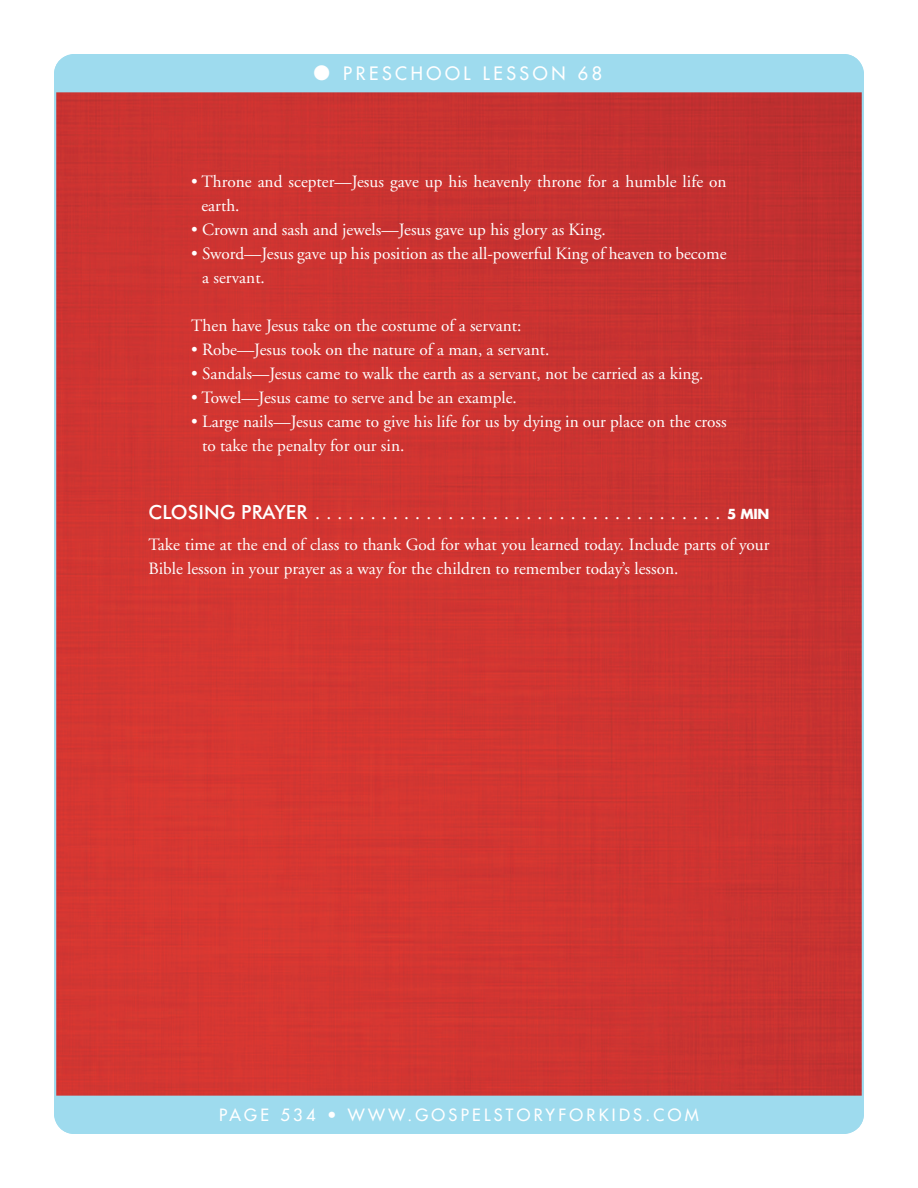
<style>
.page{position:relative;width:918px;height:1188px;background:#fff}
.page>*{position:absolute;margin:0;border:0;box-sizing:border-box;transform-origin:0 0}
.SUB_1{font:19.5px "Adobe Garamond";color:#fff}
.t1{font:18px "Futura";letter-spacing:.2em;color:#fff}
.TXT_Indent{font:17.25px/24px "Adobe Garamond";color:#fff}
.TXT{font:17.25px/24px "Adobe Garamond";color:#fff}
.t2{font:16.5px "Futura";letter-spacing:.2em;color:#fff}
.s1{font-family:"Futura BT";font-weight:500}
.s2{font-family:"Futura";font-weight:700;font-size:13.5px}
</style>
<div class="page">
<img style="left:57px;top:92px;width:804px;height:1004px">
<div style="left:54px;top:54px;width:810px;height:38px;background:#9edbee"></div>
<div style="left:54px;top:1096px;width:810px;height:38px;background:#9edbee"></div>
<p class="t1" style="left:314px;top:62px;width:290px">● PRESCHOOL LESSON 68</p>
<p class="TXT_Indent" style="left:201px;top:170px;width:527px;text-indent:-10px">• Throne and scepter—Jesus gave up his heavenly throne for a humble life on earth.</p>
<p class="TXT_Indent" style="left:191px;top:218px;width:416px">• Crown and sash and jewels—Jesus gave up his glory as King.</p>
<p class="TXT_Indent" style="left:202px;top:242px;width:526px;text-indent:-11px">• Sword—Jesus gave up his position as the all-powerful King of heaven to become a servant.</p>
<p class="TXT_Indent" style="left:191px;top:314px;width:332px">Then have Jesus take on the costume of a servant:</p>
<p class="TXT_Indent" style="left:191px;top:338px;width:360px">• Robe—Jesus took on the nature of a man, a servant.</p>
<p class="TXT_Indent" style="left:191px;top:362px;width:514px">• Sandals—Jesus came to walk the earth as a servant, not be carried as a king.</p>
<p class="TXT_Indent" style="left:191px;top:386px;width:327px">• Towel—Jesus came to serve and be an example.</p>
<p class="TXT_Indent" style="left:202px;top:410px;width:526px;text-indent:-11px">• Large nails—Jesus came to give his life for us by dying in our place on the cross to take the penalty for our sin.</p>
<p class="SUB_1" style="left:148px;top:503px;width:623px"><span class="s1">CLOSING PRAYER</span>..................................... <span class="s2">5 MIN</span></p>
<p class="TXT" style="left:148px;top:533px;width:622px">Take time at the end of class to thank God for what you learned today. Include parts of your<br>Bible lesson in your prayer as a way for the children to remember today’s lesson.</p>
<p class="t2" style="left:219px;top:1104px;width:481px">PAGE 534 • WWW.GOSPELSTORYFORKIDS.COM</p>
</div>
